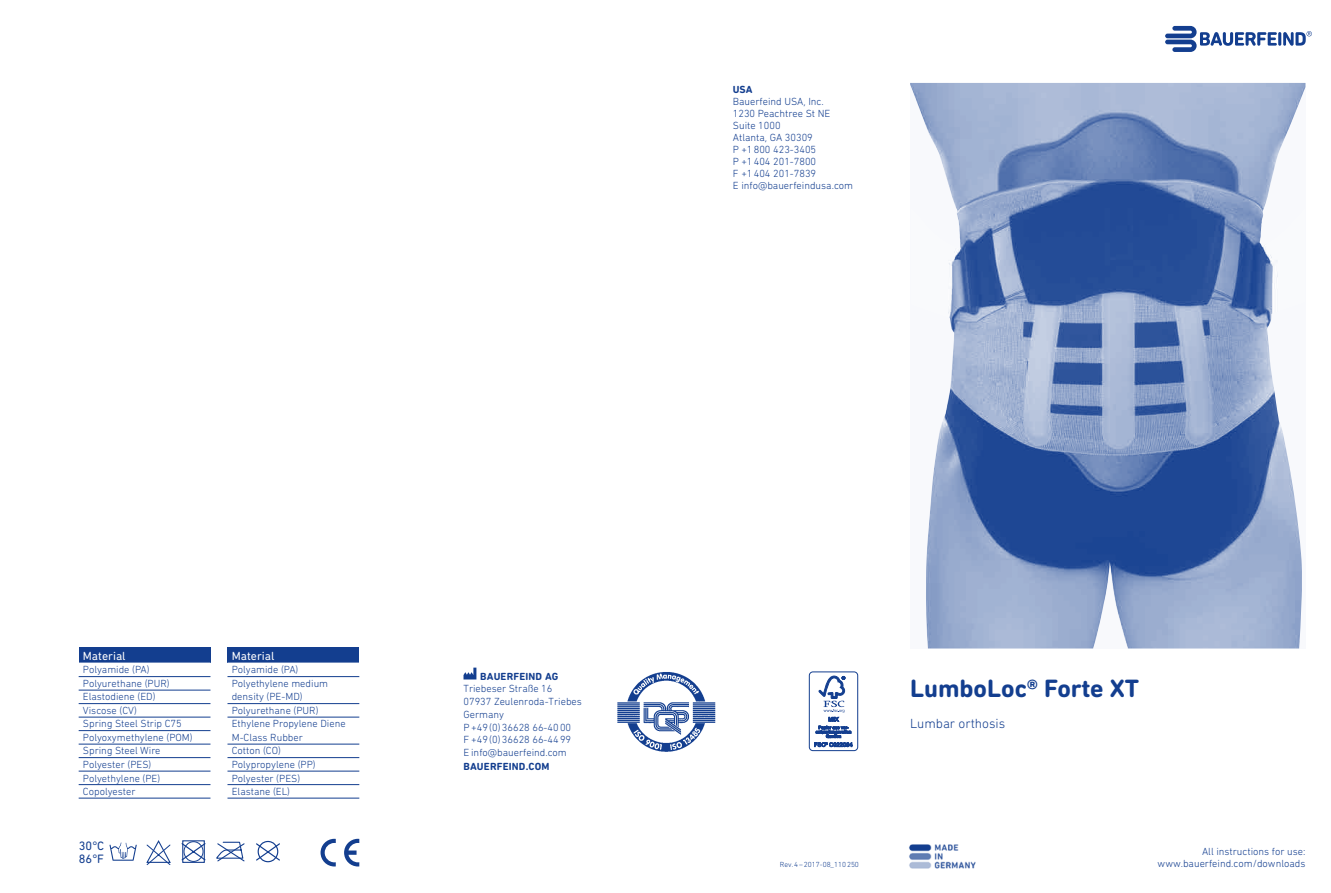
<style>
.page{position:relative;width:1331px;height:893px;background:#fff}
.page>*{position:absolute;margin:0;border:0;box-sizing:border-box;transform-origin:0 0}
.t1{font:700 25.5px "DIN Next Rounded LT Pro";color:#133e8f}
.t2{font:300 13.5px "DIN Next Rounded LT Pro";color:#133e8f}
.t3{font:12.3px/13.2px "DIN Next Rounded LT Pro";color:#133e8f}
.t4{font:12px "DIN Next Rounded LT Pro";color:#fff}
.t5{font:300 10.5px/13.5px "DIN Next Rounded LT Pro";color:#133e8f}
.t6{font:700 10.5px "DIN Next Rounded LT Pro";letter-spacing:.015em;color:#133e8f}
.t7{font:300 7.5px "DIN Next Rounded LT Pro";color:#133e8f}
</style>
<div class="page">
<img style="left:909px;top:844px;width:67px;height:25px">
<img style="left:910px;top:83px;width:395px;height:565px">
<div style="left:809px;top:671px;width:49px;height:80px;border:1px solid #133e8f;border-radius:4px"></div>
<svg style="left:814px;top:676px;width:38px;height:71px"></svg>
<img style="left:617px;top:672px;width:99px;height:80px">
<div style="left:79px;top:647px;width:131px;height:16px;background:#133e8f"></div>
<div style="left:227px;top:647px;width:132px;height:16px;background:#133e8f"></div>
<hr style="left:79px;top:676px;width:131px;height:1px;background:#133e8f">
<hr style="left:79px;top:690px;width:131px;height:1px;background:#133e8f">
<hr style="left:79px;top:703px;width:131px;height:1px;background:#133e8f">
<hr style="left:79px;top:717px;width:131px;height:1px;background:#133e8f">
<hr style="left:79px;top:730px;width:131px;height:1px;background:#133e8f">
<hr style="left:79px;top:744px;width:131px;height:1px;background:#133e8f">
<hr style="left:79px;top:757px;width:131px;height:1px;background:#133e8f">
<hr style="left:79px;top:771px;width:131px;height:1px;background:#133e8f">
<hr style="left:79px;top:784px;width:131px;height:1px;background:#133e8f">
<hr style="left:79px;top:798px;width:131px;height:1px;background:#133e8f">
<hr style="left:227px;top:676px;width:132px;height:1px;background:#133e8f">
<hr style="left:227px;top:703px;width:132px;height:1px;background:#133e8f">
<hr style="left:227px;top:717px;width:132px;height:1px;background:#133e8f">
<hr style="left:227px;top:744px;width:132px;height:1px;background:#133e8f">
<hr style="left:227px;top:757px;width:132px;height:1px;background:#133e8f">
<hr style="left:227px;top:771px;width:132px;height:1px;background:#133e8f">
<hr style="left:227px;top:784px;width:132px;height:1px;background:#133e8f">
<hr style="left:227px;top:798px;width:132px;height:1px;background:#133e8f">
<svg style="left:463px;top:668px;width:13px;height:11px"></svg>
<hr style="left:1278px;top:32px;width:3px;height:14px;background:#133e8f;border-radius:2px">
<svg style="left:1283px;top:31px;width:29px;height:15px"></svg>
<svg style="left:1165px;top:26px;width:112px;height:26px"></svg>
<svg style="left:321px;top:839px;width:15px;height:27px"></svg>
<svg style="left:344px;top:839px;width:15px;height:27px"></svg>
<svg style="left:146px;top:840px;width:25px;height:25px"></svg>
<svg style="left:216px;top:841px;width:29px;height:21px"></svg>
<div style="left:258px;top:841px;width:20px;height:21px;border:1px solid #133e8f;border-radius:50%"></div>
<svg style="left:256px;top:842px;width:24px;height:20px"></svg>
<div style="left:182px;top:840px;width:23px;height:23px;border:1px solid #133e8f"></div>
<svg style="left:181px;top:842px;width:25px;height:19px"></svg>
<svg style="left:109px;top:842px;width:28px;height:19px"></svg>
<p class="t6" style="left:733px;top:83px;width:21px">USA</p>
<p class="t5" style="left:733px;top:95px;width:122px;line-height:12px">Bauerfeind USA, Inc.<br>1230 Peachtree St NE<br>Suite 1000<br>Atlanta, GA 30309<br>P +1800 423-3405<br>P +1404 201-7800<br>F +1404 201-7839<br>E info@bauerfeindusa.com</p>
<p class="t4" style="left:83px;top:649px;width:44px">Material</p>
<p class="t5" style="left:83px;top:663px;width:111px">Polyamide (PA)<br>Polyurethane (PUR)<br>Elastodiene (ED)<br>Viscose (CV)<br>Spring Steel Strip C75<br>Polyoxymethylene (POM)<br>Spring Steel Wire<br>Polyester (PES)<br>Polyethylene (PE)<br>Copolyester</p>
<p class="t4" style="left:232px;top:649px;width:44px">Material</p>
<p class="t5" style="left:232px;top:663px;width:115px">Polyamide (PA)<br>Polyethylene medium density (PE-MD)<br>Polyurethane (PUR)<br>Ethylene Propylene Diene<br>M-Class Rubber<br>Cotton (CO)<br>Polypropylene (PP)<br>Polyester (PES)<br>Elastane (EL)</p>
<p class="t6" style="left:480px;top:670px;width:80px">BAUERFEIND AG</p>
<p class="t5" style="left:463px;top:682px;width:120px;line-height:12.8px">Triebeser Straße 16<br>07937 Zeulenroda-Triebes<br>Germany<br>P+49(0)36628 66-4000<br>F +49(0)36628 66-4499<br>E info@bauerfeind.com</p>
<p class="t6" style="left:463px;top:760px;width:88px">BAUERFEIND.COM</p>
<h1 class="t1" style="left:910px;top:674px;width:231px">LumboLoc® Forte XT</h1>
<p class="t2" style="left:910px;top:716px;width:97px">Lumbar orthosis</p>
<p class="t3" style="left:79px;top:839px;width:27px">30°C<br>86°F</p>
<p class="t5" style="left:1158px;top:845px;width:149px;line-height:12.3px;text-align:right">All instructions for use: www.bauerfeind.com/downloads</p>
<p class="t7" style="left:780px;top:861px;width:81px">Rev.4–2017-08_110250</p>
</div>
